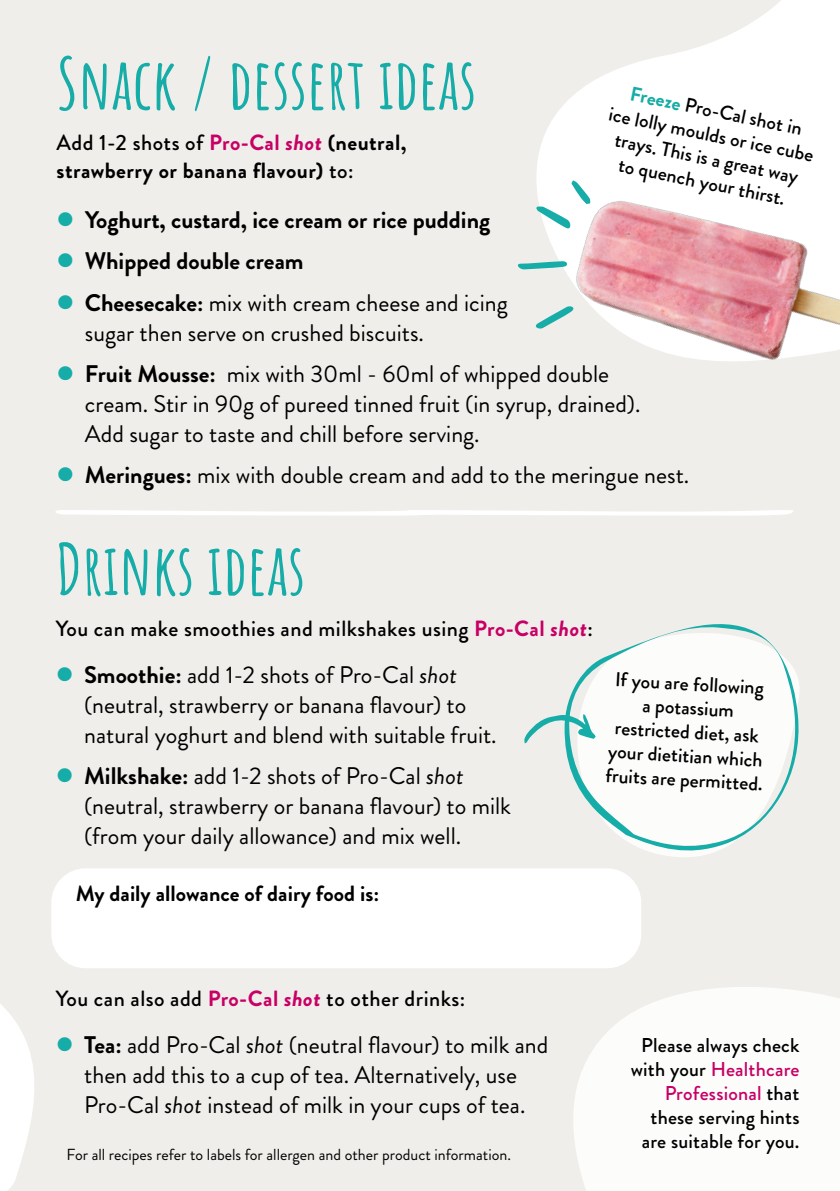
<style>
.page{position:relative;width:840px;height:1191px;background:#fff}
.page>*{position:absolute;margin:0;border:0;box-sizing:border-box;transform-origin:0 0}
.t1{font:700 70px "Amatic SC";color:#16aca7}
.t2{font:24px/30px "Brandon Grotesque";color:#000}
.t3{font:700 24px/41.4px "Brandon Grotesque";color:#000}
.t4{font:700 22px/28px "Brandon Grotesque";letter-spacing:.015em;color:#000}
.t5{font:500 22px "Brandon Grotesque";letter-spacing:.02em;color:#000}
.t6{font:500 20px/24px "Brandon Grotesque";letter-spacing:.01em;color:#000;text-align:center}
.t7{font:16px "Brandon Grotesque";color:#000}
.s1{font-weight:500}
.s2{color:#c80065}
.s3{font-style:italic;color:#c80065}
.s4{font-weight:700;color:#16aca7}
.s5{font-weight:400}
.s6{font-weight:700}
.s7{font-weight:700;color:#c80065}
.s8{font-weight:700;font-style:italic;color:#c80065}
.s9{font-style:italic}
</style>
<div class="page">
<div style="left:0;top:0;width:839px;height:1191px;background:#f0eeeb"></div>
<svg style="left:573px;top:944px;width:266px;height:247px;fill:#fcfcfb"></svg>
<svg style="left:690px;top:0;width:149px;height:50px;fill:#fff"></svg>
<svg style="left:0;top:1050px;width:34px;height:141px"></svg>
<svg style="left:56px;top:510px;width:737px;height:5px"></svg>
<img style="left:536px;top:50px;width:303px;height:311px">
<svg style="left:536px;top:180px;width:54px;height:50px;background:#d9f0f0"></svg>
<svg style="left:517px;top:261px;width:49px;height:9px"></svg>
<svg style="left:535px;top:306px;width:39px;height:24px"></svg>
<img style="left:0;top:1004px;width:29px;height:46px">
<svg style="left:565px;top:624px;width:234px;height:232px;fill:#fcfcfb"></svg>
<svg style="left:524px;top:714px;width:71px;height:29px"></svg>
<div style="left:51px;top:868px;width:590px;height:100px;background:#fff;border-radius:34px"></div>
<h1 class="t1" style="left:57px;top:30px;width:421px">Snack / dessert ideas</h1>
<p class="t4" style="left:57px;top:129px;width:351px"><span class="s1">Add 1-2 shots of</span> <span class="s2">Pro-Cal</span> <span class="s3">shot</span> (neutral, strawberry or banana flavour) <span class="s1">to:</span></p>
<p class="t6" style="left:616px;top:77px;width:210px;rotate:12deg"><span class="s4">Freeze</span> Pro-Cal shot in<br>ice lolly moulds or ice cube trays. This is a great way<br>to quench your thirst.</p>
<p class="t3" style="left:85px;top:199px;width:424px">Yoghurt, custard, ice cream or rice pudding<br>Whipped double cream<br>Cheesecake: <span class="s5">mix with cream cheese and icing</span></p>
<p class="t2" style="left:85px;top:312px;width:525px;line-height:41.4px">sugar then serve on crushed biscuits.<br><span class="s6">Fruit Mousse:</span> mix with 30ml - 60ml of whipped double</p>
<p class="t2" style="left:85px;top:389px;width:557px">cream. Stir in 90g of pureed tinned fruit (in syrup, drained).<br>Add sugar to taste and chill before serving.</p>
<p class="t2" style="left:85px;top:460px;width:605px"><span class="s6">Meringues:</span> mix with double cream and add to the meringue nest.</p>
<h1 class="t1" style="left:56px;top:515px;width:251px">Drinks ideas</h1>
<p class="t5" style="left:56px;top:613px;width:538px">You can make smoothies and milkshakes using <span class="s7">Pro-Cal</span> <span class="s8">shot</span>:</p>
<p class="t2" style="left:84px;top:660px;width:414px"><span class="s6">Smoothie:</span> add 1-2 shots of Pro-Cal <span class="s9">shot </span>(neutral, strawberry or banana flavour) to natural yoghurt and blend with suitable fruit.</p>
<p class="t2" style="left:84px;top:761px;width:428px"><span class="s6">Milkshake:</span> add 1-2 shots of Pro-Cal <span class="s9">shot </span>(neutral, strawberry or banana flavour) to milk (from your daily allowance) and mix well.</p>
<p class="t4" style="left:76px;top:880px;width:305px">My daily allowance of dairy food is:</p>
<p class="t6" style="left:610px;top:667px;width:159px;rotate:3deg">If you are following a potassium restricted diet, ask your dietitian which fruits are permitted.</p>
<p class="t5" style="left:56px;top:983px;width:410px">You can also add <span class="s7">Pro-Cal</span> <span class="s8">shot</span> to other drinks:</p>
<p class="t2" style="left:84px;top:1030px;width:465px"><span class="s6">Tea:</span> add Pro-Cal <span class="s9">shot</span> (neutral flavour) to milk and then add this to a cup of tea. Alternatively, use<br>Pro-Cal <span class="s9">shot</span> instead of milk in your cups of tea.</p>
<p class="t7" style="left:66px;top:1143px;width:445px">For all recipes refer to labels for allergen and other product information.</p>
<p class="t6" style="left:630px;top:1033px;width:170px;text-align:right">Please always check with your <span class="s2">Healthcare<br>Professional</span> that these serving hints are suitable for you.</p>
</div>
